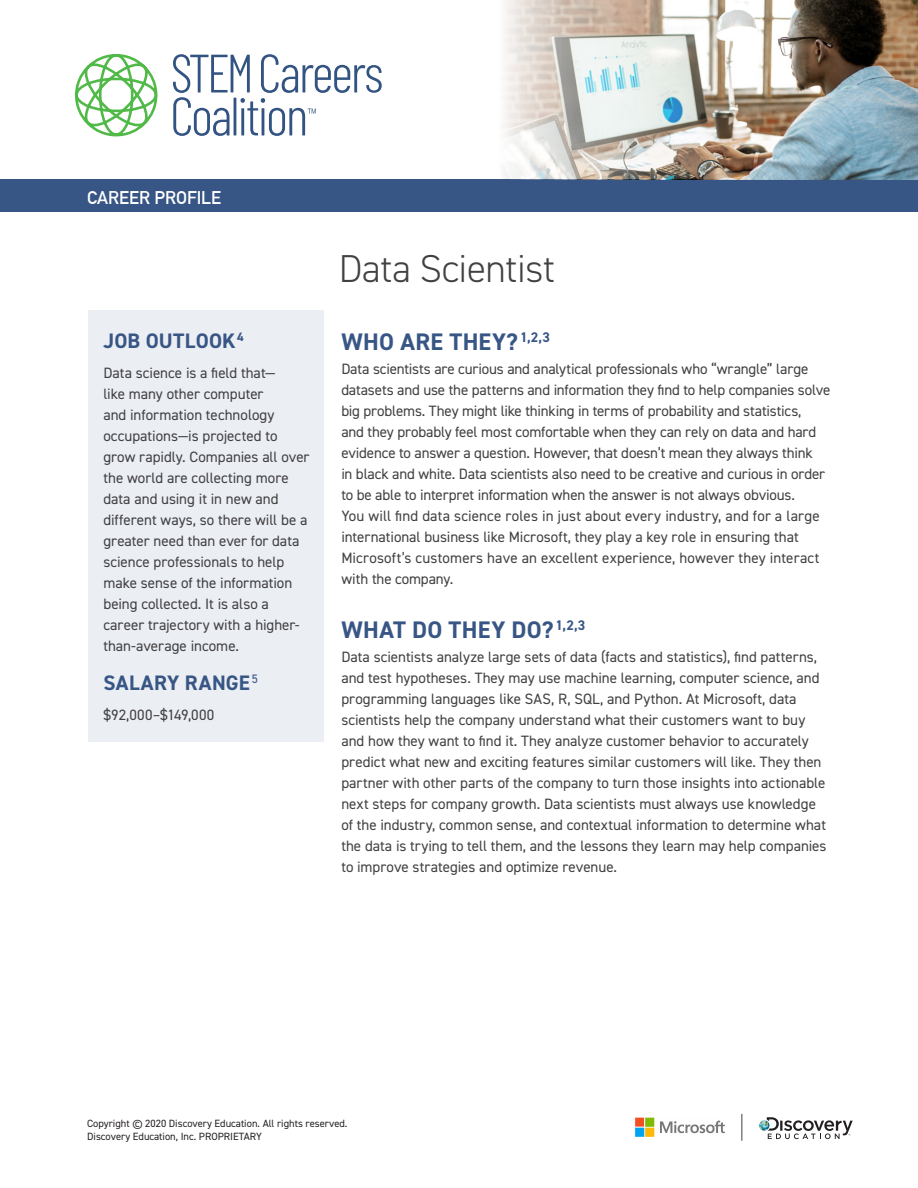
<style>
.page{position:relative;width:918px;height:1188px;background:#fff}
.page>*{position:absolute;margin:0;border:0;box-sizing:border-box;transform-origin:0 0}
.t1{font:300 39px "DIN2014";letter-spacing:-.01em;color:#414042}
.Subhead_1{font:700 24px "DIN2014";letter-spacing:.015em;color:#385685}
.Subhead_small{font:700 21px "DIN2014";letter-spacing:.015em;color:#385685}
.t2{font:700 18px "DIN Alternate";color:#fff}
.Body{font:15px/21px "DIN2014";color:#414042}
.Subhead_1-2{font:15px/21px "DIN2014";letter-spacing:-.01em;color:#414042}
.Body-2{font:15px "DIN2014";letter-spacing:.02em;color:#414042}
.t3{font:10.5px/12.6px "DIN2014";color:#231f20}
</style>
<div class="page">
<div style="left:0;top:179px;width:918px;height:33px;background:#385685"></div>
<svg style="left:173px;top:54px;width:209px;height:82px"></svg>
<svg style="left:75px;top:54px;width:83px;height:82px"></svg>
<svg style="left:759px;top:1117px;width:94px;height:22px"></svg>
<svg style="left:741px;top:1114px;width:1px;height:27px"></svg>
<svg style="left:635px;top:1118px;width:90px;height:19px"></svg>
<div style="left:88px;top:310px;width:236px;height:432px;background:#ebeef3"></div>
<img style="left:503px;top:0;width:415px;height:179px">
<p class="t2" style="left:87px;top:184px;width:136px">CAREER PROFILE</p>
<p class="Subhead_small" style="left:104px;top:327px;width:142px">JOB OUTLOOK<sup>4</sup></p>
<p class="Body" style="left:103px;top:362px;width:208px">Data science is a field that—<br>like many other computer<br>and information technology occupations—is projected to grow rapidly. Companies all over the world are collecting more data and using it in new and different ways, so there will be a greater need than ever for data science professionals to help make sense of the information being collected. It is also a career trajectory with a higher&shy;than-average income.</p>
<p class="Subhead_small" style="left:104px;top:669px;width:156px">SALARY RANGE<sup>5</sup></p>
<p class="Body-2" style="left:103px;top:705px;width:112px">$92,000–$149,000</p>
<p class="t1" style="left:339px;top:245px;width:218px">Data Scientist</p>
<p class="Subhead_1" style="left:341px;top:326px;width:210px">WHO ARE THEY? <sup>1,2,3</sup></p>
<p class="Subhead_1-2" style="left:341px;top:358px;width:491px">Data scientists are curious and analytical professionals who “wrangle” large datasets and use the patterns and information they find to help companies solve big problems. They might like thinking in terms of probability and statistics,<br>and they probably feel most comfortable when they can rely on data and hard evidence to answer a question. However, that doesn’t mean they always think<br>in black and white. Data scientists also need to be creative and curious in order to be able to interpret information when the answer is not always obvious.<br>You will find data science roles in just about every industry, and for a large international business like Microsoft, they play a key role in ensuring that Microsoft’s customers have an excellent experience, however they interact with the company.</p>
<p class="Subhead_1" style="left:341px;top:614px;width:246px">WHAT DO THEY DO? <sup>1,2,3</sup></p>
<p class="Body" style="left:341px;top:646px;width:487px">Data scientists analyze large sets of data (facts and statistics), find patterns, and test hypotheses. They may use machine learning, computer science, and programming languages like SAS, R, SQL, and Python. At Microsoft, data scientists help the company understand what their customers want to buy and how they want to find it. They analyze customer behavior to accurately predict what new and exciting features similar customers will like. They then partner with other parts of the company to turn those insights into actionable next steps for company growth. Data scientists must always use knowledge of the industry, common sense, and contextual information to determine what the data is trying to tell them, and the lessons they learn may help companies to improve strategies and optimize revenue.</p>
<p class="t3" style="left:87px;top:1117px;width:262px">Copyright © 2020 Discovery Education. All rights reserved.<br>Discovery Education, Inc. PROPRIETARY</p>
</div>
